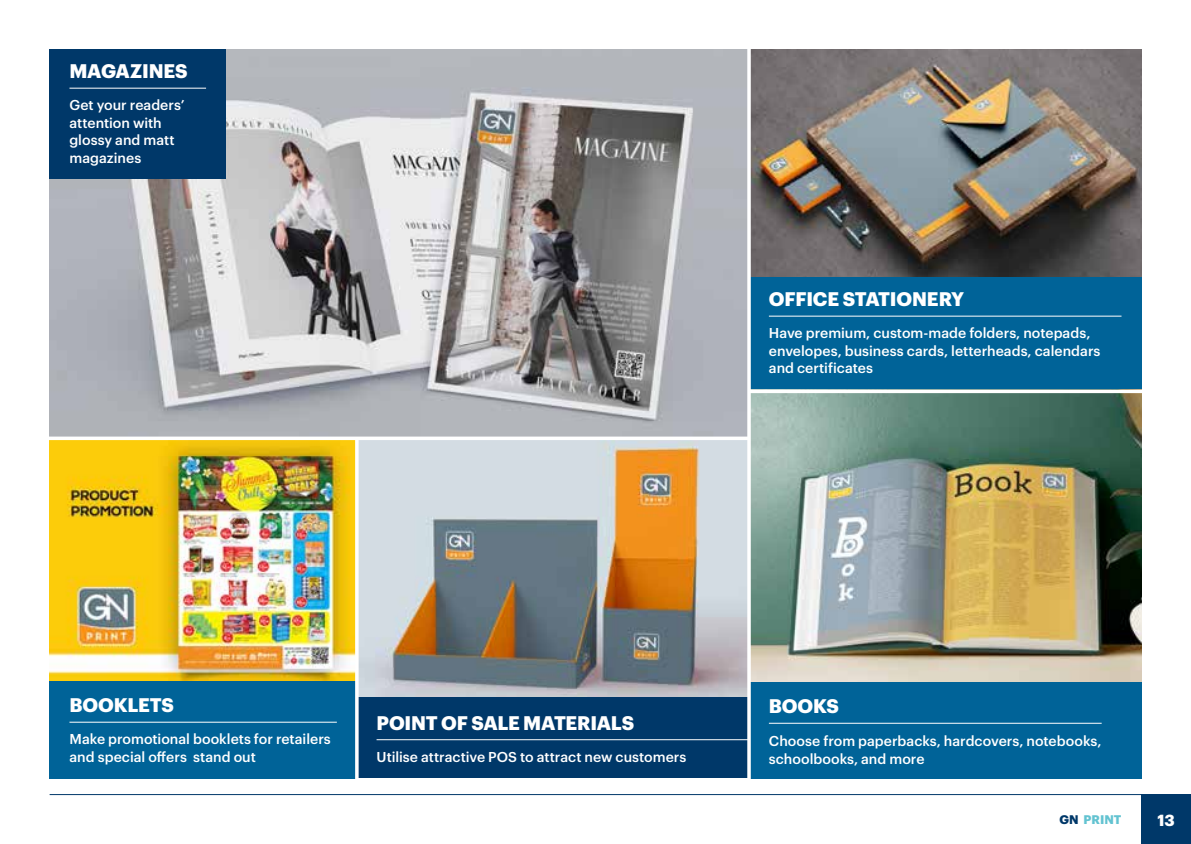
<style>
.page{position:relative;width:1191px;height:844px;background:#fff}
.page>*{position:absolute;margin:0;border:0;box-sizing:border-box;transform-origin:0 0}
.t1{font:700 19.25px "Graphik";letter-spacing:-.01em;color:#fff}
.t2{font:700 15.75px "Graphik";color:#fff}
.t3{font:500 14px/17.5px "Graphik";color:#fff}
.t4{font:700 12.25px "Graphik";color:#63c3d1}
.s1{color:#003869}
</style>
<div class="page">
<img style="left:50px;top:440px;width:305px;height:240px">
<img style="left:50px;top:50px;width:697px;height:386px">
<div style="left:50px;top:680px;width:307px;height:98px;background:#006398"></div>
<div style="left:749px;top:276px;width:392px;height:113px;background:#006398"></div>
<div style="left:749px;top:680px;width:392px;height:98px;background:#006398"></div>
<hr style="left:769px;top:722px;width:332px;height:1px;background:#fff">
<img style="left:751px;top:393px;width:390px;height:287px">
<img style="left:358px;top:440px;width:389px;height:257px">
<img style="left:751px;top:50px;width:390px;height:226px">
<hr style="left:769px;top:316px;width:352px;height:1px;background:#fff">
<hr style="left:69px;top:721px;width:268px;height:1px;background:#fff">
<div style="left:50px;top:50px;width:176px;height:129px;background:#003869"></div>
<hr style="left:69px;top:88px;width:137px;height:1px;background:#fff">
<div style="left:357px;top:697px;width:392px;height:81px;background:#003869"></div>
<hr style="left:376px;top:739px;width:373px;height:1px;background:#fff">
<svg style="left:751px;top:389px;width:391px;height:1px"></svg>
<svg style="left:747px;top:49px;width:4px;height:730px"></svg>
<hr style="left:355px;top:438px;width:3px;height:345px;background:#fff">
<svg style="left:49px;top:436px;width:700px;height:4px"></svg>
<hr style="left:50px;top:794px;width:1141px;height:1px;background:#003869">
<div style="left:1141px;top:794px;width:50px;height:49px;background:#003869"></div>
<h1 class="t1" style="left:69px;top:56px;width:120px">MAGAZINES</h1>
<p class="t3" style="left:69px;top:95px;width:117px">Get your readers’ attention with glossy and matt magazines</p>
<h1 class="t1" style="left:769px;top:284px;width:197px">OFFICE STATIONERY</h1>
<p class="t3" style="left:769px;top:323px;width:333px">Have premium, custom-made folders, notepads, envelopes, business cards, letterheads, calendars and certificates</p>
<h1 class="t1" style="left:69px;top:690px;width:106px">BOOKLETS</h1>
<p class="t3" style="left:69px;top:729px;width:263px">Make promotional booklets for retailers and special offers stand out</p>
<h1 class="t1" style="left:376px;top:707px;width:259px">POINT OF SALE MATERIALS</h1>
<p class="t3" style="left:376px;top:746px;width:311px">Utilise attractive POS to attract new customers</p>
<h1 class="t1" style="left:769px;top:691px;width:72px">BOOKS</h1>
<p class="t3" style="left:769px;top:729px;width:334px;line-height:18.4px">Choose from paperbacks, hardcovers, notebooks, schoolbooks, and more</p>
<p class="t4" style="left:1059px;top:810px;width:63px"><span class="s1">GN</span> PRINT</p>
<p class="t2" style="left:1157px;top:807px;width:19px">13</p>
</div>
